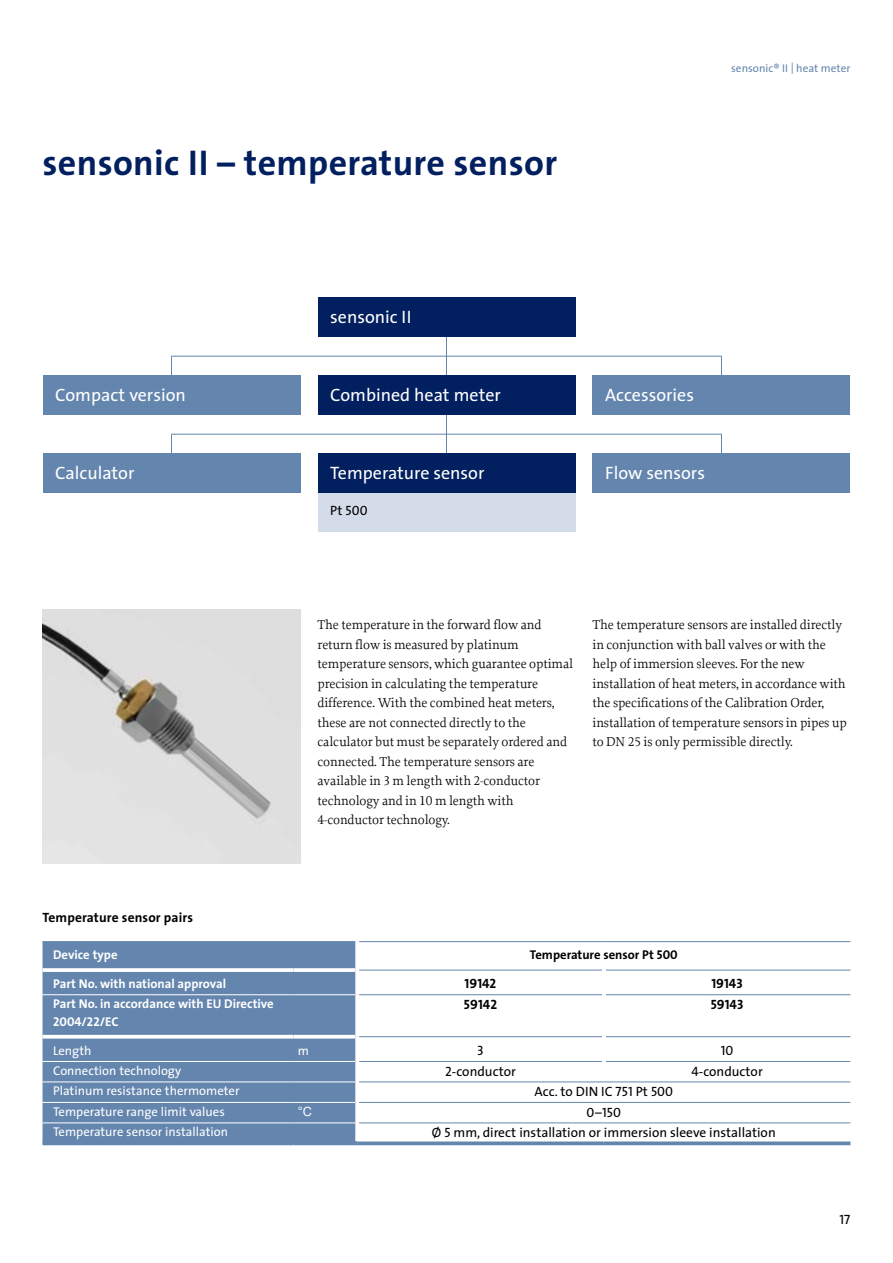
<style>
.page{position:relative;width:893px;height:1263px;background:#fff}
.page>*{position:absolute;margin:0;border:0;box-sizing:border-box;transform-origin:0 0}
.t1{font:700 36px "Ista The Sans";letter-spacing:.01em;color:#02205f}
.t2{font:18px "Ista The Sans";color:#fff}
.t3{font:13.5px/19.5px "Ista Proforma";letter-spacing:-.01em;color:#000}
.t4{font:13.5px "Ista The Sans";color:#000}
.t5{font:700 13.5px "Ista The Sans";color:#000}
.t6{font:12.75px "Ista The Sans";color:#fff}
.t7{font:700 12.75px/17.9px "Ista The Sans";color:#fff}
.t8{font:700 12.75px "Ista The Sans";color:#000}
.t9{font:12.75px "Arial";color:#fff}
.t10{font:11.25px "Ista The Sans";color:#6486ae}
</style>
<div class="page">
<img style="left:43px;top:610px;width:257px;height:253px">
<hr style="left:446px;top:317px;width:1px;height:78px;background:#6486ae">
<hr style="left:446px;top:395px;width:1px;height:78px;background:#6486ae">
<hr style="left:171px;top:356px;width:1px;height:48px;background:#6486ae">
<hr style="left:171px;top:434px;width:1px;height:48px;background:#6486ae">
<hr style="left:721px;top:356px;width:1px;height:48px;background:#6486ae">
<hr style="left:721px;top:434px;width:1px;height:48px;background:#6486ae">
<hr style="left:171px;top:356px;width:551px;height:1px;background:#6486ae">
<hr style="left:171px;top:434px;width:551px;height:1px;background:#6486ae">
<div style="left:317px;top:493px;width:258px;height:39px;background:#d5dce9"></div>
<div style="left:317px;top:298px;width:258px;height:39px;background:#02205f"></div>
<div style="left:43px;top:376px;width:257px;height:39px;background:#6486ae"></div>
<div style="left:43px;top:454px;width:257px;height:39px;background:#6486ae"></div>
<div style="left:592px;top:376px;width:258px;height:39px;background:#6486ae"></div>
<div style="left:592px;top:454px;width:258px;height:39px;background:#6486ae"></div>
<div style="left:317px;top:376px;width:258px;height:39px;background:#02205f"></div>
<div style="left:317px;top:454px;width:258px;height:39px;background:#02205f"></div>
<div style="left:43px;top:942px;width:312px;height:199px;background:#6486ae"></div>
<hr style="left:359px;top:994px;width:243px;height:1px;background:#6486ae">
<hr style="left:606px;top:994px;width:244px;height:1px;background:#6486ae">
<hr style="left:359px;top:1036px;width:243px;height:1px;background:#6486ae">
<hr style="left:606px;top:1036px;width:244px;height:1px;background:#6486ae">
<svg style="left:355px;top:1082px;width:1px;height:20px"></svg>
<hr style="left:43px;top:1061px;width:250px;height:1px;background:#fff">
<hr style="left:293px;top:1061px;width:62px;height:1px;background:#fff">
<hr style="left:43px;top:1081px;width:250px;height:1px;background:#fff">
<hr style="left:293px;top:1081px;width:62px;height:1px;background:#fff">
<hr style="left:43px;top:1102px;width:250px;height:1px;background:#fff">
<hr style="left:293px;top:1102px;width:62px;height:1px;background:#fff">
<hr style="left:43px;top:994px;width:250px;height:1px;background:#fff">
<hr style="left:293px;top:994px;width:62px;height:1px;background:#fff">
<svg style="left:355px;top:1102px;width:2px;height:21px"></svg>
<hr style="left:43px;top:1122px;width:250px;height:1px;background:#fff">
<hr style="left:293px;top:1122px;width:62px;height:1px;background:#fff">
<svg style="left:355px;top:1123px;width:1px;height:18px"></svg>
<svg style="left:43px;top:968px;width:250px;height:4px"></svg>
<svg style="left:293px;top:968px;width:62px;height:4px"></svg>
<hr style="left:43px;top:1035px;width:250px;height:3px;background:#fff">
<hr style="left:293px;top:1035px;width:62px;height:3px;background:#fff">
<hr style="left:359px;top:1061px;width:243px;height:1px;background:#6486ae">
<hr style="left:606px;top:1061px;width:244px;height:1px;background:#6486ae">
<hr style="left:359px;top:1081px;width:245px;height:1px;background:#6486ae">
<hr style="left:604px;top:1081px;width:246px;height:1px;background:#6486ae">
<hr style="left:359px;top:1102px;width:245px;height:1px;background:#6486ae">
<hr style="left:604px;top:1102px;width:246px;height:1px;background:#6486ae">
<hr style="left:359px;top:1122px;width:245px;height:1px;background:#6486ae">
<hr style="left:604px;top:1122px;width:246px;height:1px;background:#6486ae">
<hr style="left:43px;top:1141px;width:250px;height:4px;background:#6486ae">
<hr style="left:293px;top:1141px;width:64px;height:4px;background:#6486ae">
<svg style="left:357px;top:1141px;width:247px;height:4px"></svg>
<svg style="left:604px;top:1141px;width:246px;height:4px"></svg>
<svg style="left:355px;top:970px;width:2px;height:25px"></svg>
<svg style="left:355px;top:995px;width:2px;height:42px"></svg>
<svg style="left:355px;top:1037px;width:1px;height:24px"></svg>
<svg style="left:355px;top:1061px;width:2px;height:21px"></svg>
<hr style="left:359px;top:941px;width:245px;height:1px;background:#6486ae">
<hr style="left:604px;top:941px;width:246px;height:1px;background:#6486ae">
<hr style="left:359px;top:970px;width:243px;height:1px;background:#6486ae">
<hr style="left:606px;top:970px;width:244px;height:1px;background:#6486ae">
<hr style="left:43px;top:941px;width:250px;height:1px;background:#6486ae">
<hr style="left:293px;top:941px;width:62px;height:1px;background:#6486ae">
<svg style="left:355px;top:941px;width:2px;height:29px"></svg>
<h1 class="t1" style="left:43px;top:133px;width:516px">sensonic II – temperature sensor</h1>
<p class="t10" style="left:731px;top:59px;width:121px">sensonic® II | heat meter</p>
<h2 class="t2" style="left:55px;top:380px;width:132px">Compact version</h2>
<h2 class="t2" style="left:55px;top:458px;width:81px">Calculator</h2>
<h2 class="t2" style="left:330px;top:302px;width:83px">sensonic II</h2>
<h2 class="t2" style="left:330px;top:380px;width:172px">Combined heat meter</h2>
<h2 class="t2" style="left:330px;top:458px;width:156px">Temperature sensor</h2>
<p class="t4" style="left:330px;top:499px;width:39px">Pt 500</p>
<h2 class="t2" style="left:605px;top:380px;width:90px">Accessories</h2>
<h2 class="t2" style="left:605px;top:458px;width:101px">Flow sensors</h2>
<p class="t5" style="left:43px;top:906px;width:152px">Temperature sensor pairs</p>
<p class="t3" style="left:317px;top:615px;width:257px">The temperature in the forward flow and return flow is measured by platinum temperature sensors, which guarantee optimal precision in calculating the temperature difference. With the combined heat meters, these are not connected directly to the calculator but must be separately ordered and connected. The temperature sensors are available in 3 m length with 2-conductor technology and in 10 m length with 4-conductor technology.</p>
<p class="t3" style="left:592px;top:615px;width:256px">The temperature sensors are installed directly in conjunction with ball valves or with the help of immersion sleeves. For the new installation of heat meters, in accordance with the specifications of the Calibration Order, installation of temperature sensors in pipes up to DN 25 is only permissible directly.</p>
<p class="t7" style="left:53px;top:946px;width:66px">Device type</p>
<p class="t8" style="left:530px;top:944px;width:149px">Temperature sensor Pt 500</p>
<p class="t7" style="left:53px;top:974px;width:174px">Part No. with national approval</p>
<p class="t5" style="left:465px;top:972px;width:33px">19142</p>
<p class="t5" style="left:711px;top:972px;width:33px">19143</p>
<p class="t7" style="left:53px;top:995px;width:222px">Part No. in accordance with EU Directive<br>2004/22/EC</p>
<p class="t5" style="left:464px;top:993px;width:35px">59142</p>
<p class="t5" style="left:711px;top:993px;width:34px">59143</p>
<p class="t6" style="left:53px;top:1039px;width:40px">Length</p>
<p class="t6" style="left:298px;top:1039px;width:13px">m</p>
<p class="t4" style="left:477px;top:1039px;width:8px">3</p>
<p class="t4" style="left:721px;top:1039px;width:14px">10</p>
<p class="t6" style="left:53px;top:1060px;width:130px">Connection technology</p>
<p class="t4" style="left:445px;top:1060px;width:72px">2-conductor</p>
<p class="t4" style="left:691px;top:1060px;width:73px">4-conductor</p>
<p class="t6" style="left:53px;top:1080px;width:188px">Platinum resistance thermometer</p>
<p class="t4" style="left:535px;top:1080px;width:140px">Acc. to DIN IC 751 Pt 500</p>
<p class="t6" style="left:53px;top:1101px;width:173px">Temperature range limit values</p>
<p class="t9" style="left:298px;top:1104px;width:16px">°C</p>
<p class="t4" style="left:587px;top:1101px;width:36px">0–150</p>
<p class="t6" style="left:53px;top:1121px;width:176px">Temperature sensor installation</p>
<p class="t4" style="left:432px;top:1121px;width:345px">Ø 5 mm, direct installation or immersion sleeve installation</p>
<p class="t4" style="left:839px;top:1208px;width:12px">17</p>
</div>
